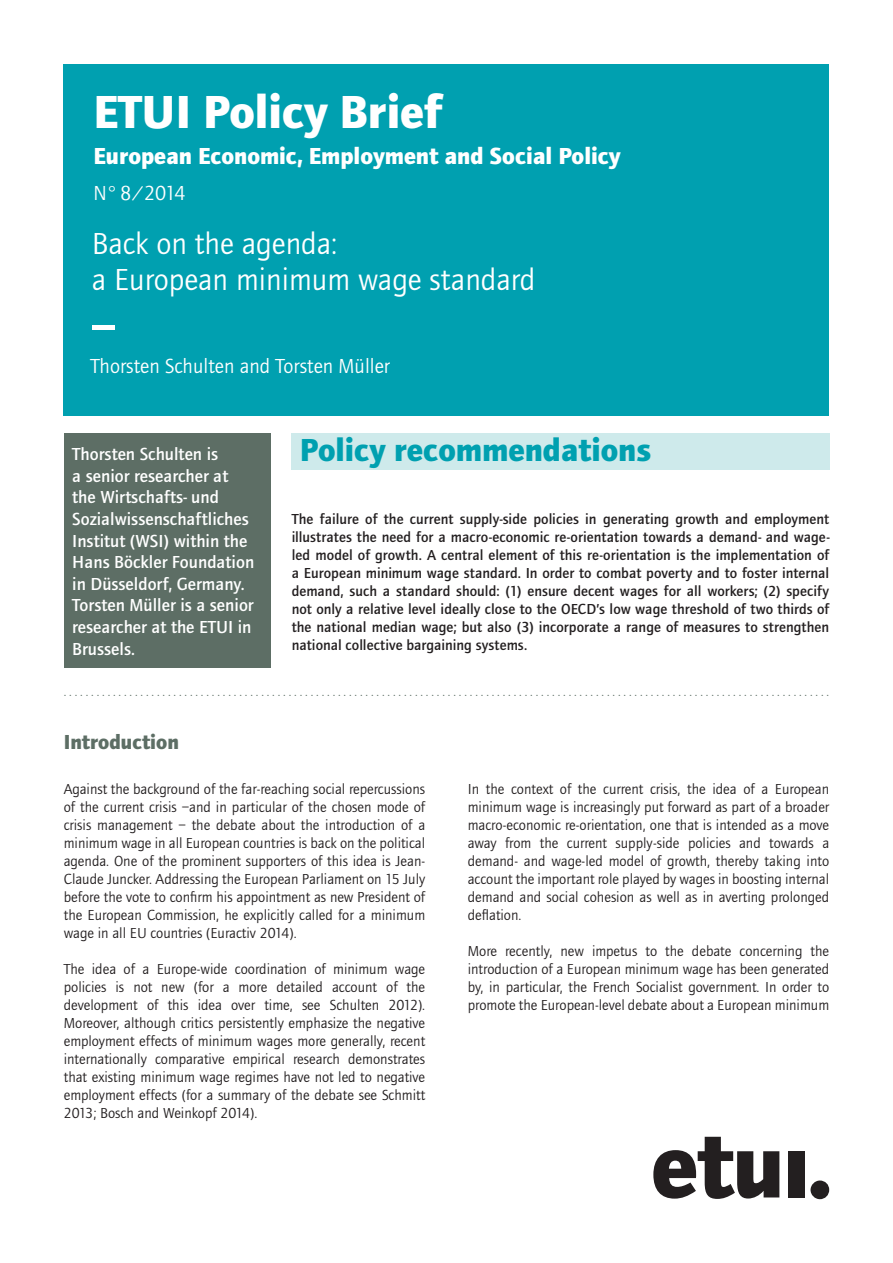
<style>
.page{position:relative;width:893px;height:1263px;background:#fff}
.page>*{position:absolute;margin:0;border:0;box-sizing:border-box;transform-origin:0 0}
.t1{font:500 54px "Foundry Journal";color:#fff}
.t2{font:700 48px "Foundry Journal";color:#fff}
.t3{font:700 33px "Foundry Journal";color:#00a0b0}
.t4{font:31.5px/36px "Foundry Journal";color:#fff}
.t5{font:700 24px "Foundry Journal";color:#fff}
.t6{font:21px "Foundry Journal";color:#fff}
.Intertitre{font:700 21px "Foundry Journal";color:#5d6e65}
.t7{font:500 18px/21.6px "Foundry Journal";color:#fff}
.Body{font:15px/18px "Foundry Journal";color:#231f20;text-align:justify}
.t8{font:500 15px/18px "Foundry Journal";letter-spacing:.005em;color:#231f20;text-align:justify}
.t9{font:13.5px "Foundry Journal";color:#5d6e65}
</style>
<div class="page">
<div style="left:64px;top:64px;width:765px;height:352px;background:#00a0b0"></div>
<div style="left:291px;top:434px;width:538px;height:36px;background:#ceeaeb"></div>
<svg style="left:653px;top:1137px;width:126px;height:62px"></svg>
<div style="left:788px;top:1151px;width:16px;height:46px;background:#231f20"></div>
<div style="left:810px;top:1180px;width:19px;height:19px;background:#231f20;border-radius:50%"></div>
<div style="left:64px;top:434px;width:206px;height:234px;background:#5d6e65"></div>
<p class="t2" style="left:94px;top:83px;width:350px">ETUI Policy Brief</p>
<p class="t5" style="left:94px;top:141px;width:529px">European Economic, Employment and Social Policy</p>
<p class="t6" style="left:94px;top:181px;width:94px">N° 8/2014</p>
<p class="t4" style="left:92px;top:226px;width:445px">Back on the agenda:<br>a European minimum wage standard</p>
<p class="t1" style="left:90px;top:296px;width:24px">–</p>
<p class="t6" style="left:90px;top:354px;width:301px">Thorsten Schulten and Torsten Müller</p>
<p class="t7" style="left:72px;top:444px;width:183px">Thorsten Schulten is<br>a senior researcher at the Wirtschafts- und<br>Sozialwissenschaftliches<br>Institut (WSI) within the<br>Hans Böckler Foundation in Düsseldorf, Germany.<br>Torsten Müller is a senior researcher at the ETUI in<br>Brussels.</p>
<p class="t3" style="left:300px;top:431px;width:353px">Policy recommendations</p>
<p class="t8" style="left:292px;top:510px;width:539px">The failure of the current supply-side policies in generating growth and employment illustrates the need for a macro-economic re-orientation towards a demand- and wage&shy;led model of growth. A central element of this re-orientation is the implementation of a European minimum wage standard. In order to combat poverty and to foster internal demand, such a standard should: (1) ensure decent wages for all workers; (2) specify not only a relative level ideally close to the OECD’s low wage threshold of two thirds of the national median wage; but also (3) incorporate a range of measures to strengthen national collective bargaining systems.</p>
<p class="t9" style="left:64px;top:684px;width:767px">............................................................................................................................................</p>
<p class="Intertitre" style="left:64px;top:730px;width:117px">Introduction</p>
<p class="Body" style="left:64px;top:780px;width:363px">Against the background of the far-reaching social repercussions of the current crisis –and in particular of the chosen mode of crisis management – the debate about the introduction of a minimum wage in all European countries is back on the political agenda. One of the prominent supporters of this idea is Jean-Claude Juncker. Addressing the European Parliament on 15 July before the vote to confirm his appointment as new President of the European Commission, he explicitly called for a minimum wage in all EU countries (Euractiv 2014).</p>
<p class="Body" style="left:64px;top:960px;width:363px">The idea of a Europe-wide coordination of minimum wage policies is not new (for a more detailed account of the development of this idea over time, see Schulten 2012).<br>Moreover, although critics persistently emphasize the negative employment effects of minimum wages more generally, recent internationally comparative empirical research demonstrates that existing minimum wage regimes have not led to negative employment effects (for a summary of the debate see Schmitt 2013; Bosch and Weinkopf 2014).</p>
<p class="Body" style="left:468px;top:780px;width:363px">In the context of the current crisis, the idea of a European minimum wage is increasingly put forward as part of a broader macro-economic re-orientation, one that is intended as a move away from the current supply-side policies and towards a demand- and wage-led model of growth, thereby taking into account the important role played by wages in boosting internal demand and social cohesion as well as in averting prolonged deflation.</p>
<p class="Body" style="left:468px;top:942px;width:363px">More recently, new impetus to the debate concerning the introduction of a European minimum wage has been generated by, in particular, the French Socialist government. In order to promote the European-level debate about a European minimum</p>
</div>
